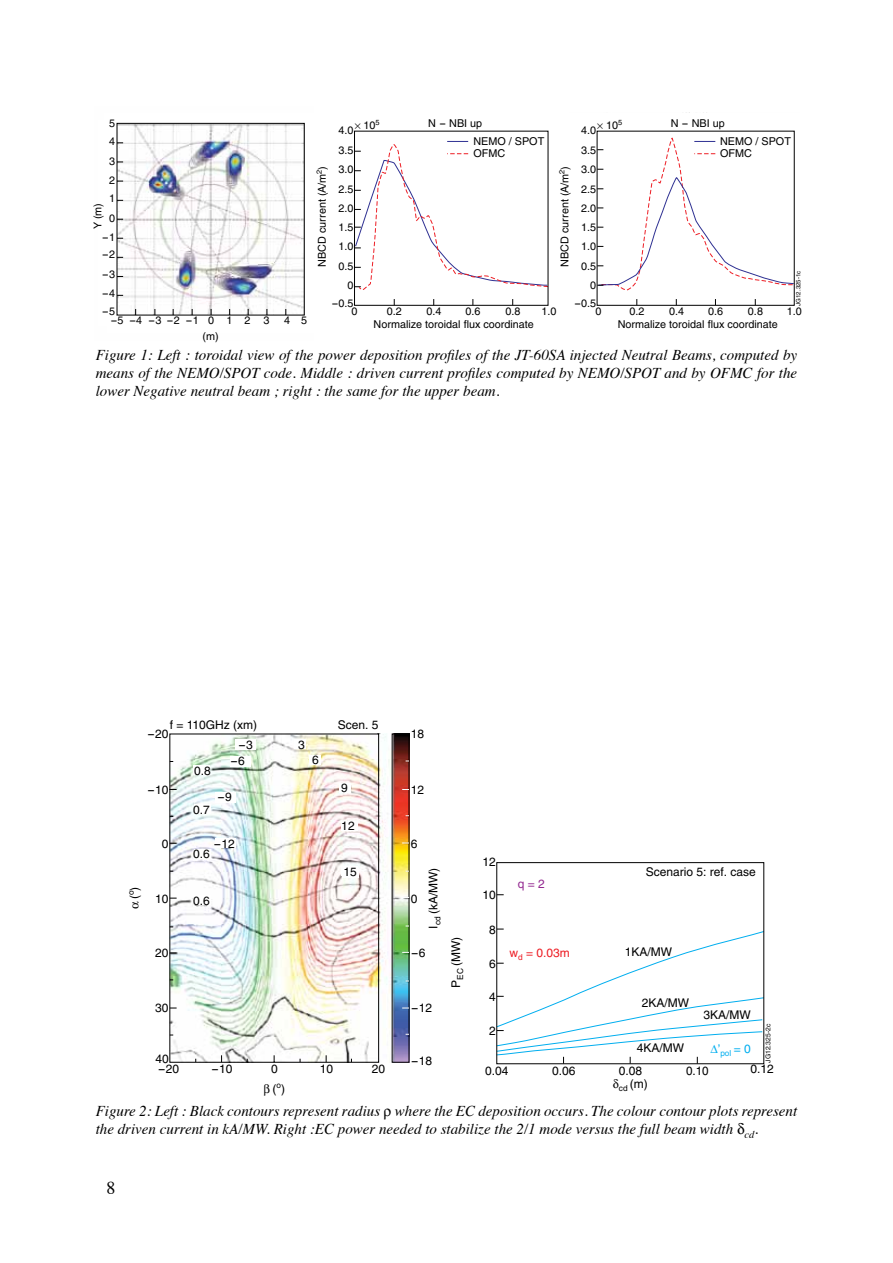
<style>
.page{position:relative;width:893px;height:1263px;background:#fff}
.page>*{position:absolute;margin:0;border:0;box-sizing:border-box;transform-origin:0 0}
.t1{font:18px "Times";color:#000}
.t2{font:italic 15px/18px "Times";color:#000;text-align:justify}
.t3{font:12px/10.5px "Helvetica";color:#000}
.t4{font:12px "Helvetica";color:#000;scale:2 1}
.t5{font:12px "Helvetica";color:#ed1d24}
.t6{font:12px "Helvetica";color:#00aeef}
.t7{font:12px "Helvetica";color:#92278f}
.t8{font:10.8px/19.4px "Helvetica";color:#000}
.t9{font:10.8px/19.8px "Helvetica";color:#000;scale:2 1}
.t10{font:6.75px "Helvetica";color:#000}
.t11{font:6.15px "Helvetica";color:#000}
</style>
<div class="page">
<img style="left:169px;top:733px;width:241px;height:330px">
<svg style="left:498px;top:929px;width:267px;height:134px"></svg>
<div style="left:496px;top:862px;width:268px;height:202px;border:1px solid #000"></div>
<div style="left:597px;top:131px;width:197px;height:175px;border:1px solid #000"></div>
<svg style="left:597px;top:137px;width:198px;height:153px"></svg>
<svg style="left:116px;top:123px;width:433px;height:193px"></svg>
<svg style="left:355px;top:141px;width:194px;height:149px"></svg>
<svg style="left:355px;top:123px;width:5px;height:6px"></svg>
<p class="t8" style="left:109px;top:114px;width:8px;line-height:17.7px">5<br>4</p>
<p class="t8" style="left:109px;top:152px;width:8px;line-height:18.5px;text-align:justify">3<br>2<br>1</p>
<p class="t8" style="left:102px;top:209px;width:15px;line-height:18.8px;text-align:right">0 -1</p>
<p class="t9" style="left:102px;top:245px;width:8px">-2 -3</p>
<p class="t9" style="left:102px;top:284px;width:8px;line-height:18.1px">-4 -5</p>
<p class="t8" style="left:88px;top:229px;width:28px;rotate:-90deg">Y (m)</p>
<p class="t8" style="left:208px;top:311px;width:26px">0 1</p>
<p class="t9" style="left:110px;top:311px;width:17px">-5 -4</p>
<p class="t8" style="left:301px;top:311px;width:8px">5</p>
<p class="t9" style="left:148px;top:311px;width:8px">-3</p>
<p class="t8" style="left:284px;top:311px;width:8px">4</p>
<p class="t9" style="left:167px;top:311px;width:8px">-2</p>
<p class="t8" style="left:263px;top:311px;width:8px">3</p>
<p class="t9" style="left:186px;top:311px;width:8px">-1</p>
<p class="t8" style="left:245px;top:311px;width:8px">2</p>
<p class="t8" style="left:364px;top:115px;width:18px">10<sup>5</sup></p>
<p class="t8" style="left:428px;top:114px;width:56px">N - NBI up</p>
<p class="t8" style="left:339px;top:121px;width:17px">4.0</p>
<p class="t8" style="left:339px;top:140px;width:17px">3.5</p>
<p class="t8" style="left:473px;top:135px;width:72px;line-height:12.5px">NEMO / SPOT<br>OFMC</p>
<p class="t8" style="left:606px;top:115px;width:18px">10<sup>5</sup></p>
<p class="t8" style="left:671px;top:114px;width:56px">N - NBI up</p>
<p class="t8" style="left:581px;top:121px;width:17px">4.0</p>
<p class="t8" style="left:581px;top:140px;width:17px">3.5</p>
<p class="t8" style="left:720px;top:135px;width:72px;line-height:12.5px">NEMO / SPOT<br>OFMC</p>
<p class="t8" style="left:339px;top:160px;width:17px">3.0<br>2.5</p>
<p class="t8" style="left:581px;top:160px;width:17px">3.0<br>2.5</p>
<p class="t8" style="left:312px;top:267px;width:102px;rotate:-90deg">NBCD current (A/m<sup>2</sup>)</p>
<p class="t8" style="left:555px;top:267px;width:102px;rotate:-90deg">NBCD current (A/m<sup>2</sup>)</p>
<p class="t8" style="left:339px;top:198px;width:17px;text-align:right">2.0<br>1.5<br>1.0<br>0.5<br>0</p>
<p class="t9" style="left:331px;top:294px;width:13px">-0.5</p>
<p class="t8" style="left:581px;top:198px;width:17px;text-align:right">2.0<br>1.5<br>1.0<br>0.5<br>0</p>
<p class="t9" style="left:574px;top:294px;width:13px">-0.5</p>
<p class="t11" style="left:795px;top:306px;width:36px;rotate:-90deg">JG12.325-1c</p>
<p class="t8" style="left:351px;top:302px;width:8px">0</p>
<p class="t8" style="left:595px;top:302px;width:8px">0</p>
<p class="t8" style="left:629px;top:302px;width:17px">0.2</p>
<p class="t8" style="left:669px;top:302px;width:17px">0.4</p>
<p class="t8" style="left:708px;top:302px;width:17px">0.6</p>
<p class="t8" style="left:748px;top:302px;width:17px">0.8</p>
<p class="t8" style="left:787px;top:302px;width:17px">1.0</p>
<p class="t8" style="left:387px;top:302px;width:17px">0.2</p>
<p class="t8" style="left:426px;top:302px;width:17px">0.4</p>
<p class="t8" style="left:466px;top:302px;width:17px">0.6</p>
<p class="t8" style="left:505px;top:302px;width:17px">0.8</p>
<p class="t8" style="left:541px;top:302px;width:17px">1.0</p>
<p class="t8" style="left:374px;top:315px;width:162px">Normalize toroidal flux coordinate</p>
<p class="t8" style="left:618px;top:315px;width:162px">Normalize toroidal flux coordinate</p>
<p class="t8" style="left:203px;top:327px;width:18px">(m)</p>
<p class="t2" style="left:96px;top:345px;width:703px">Figure 1: Left : toroidal view of the power deposition profiles of the JT-60SA injected Neutral Beams, computed by means of the NEMO/SPOT code. Middle : driven current profiles computed by NEMO/SPOT and by OFMC for the lower Negative neutral beam ; right : the same for the upper beam.</p>
<p class="t3" style="left:170px;top:719px;width:89px">f = 110GHz (xm)</p>
<p class="t3" style="left:338px;top:719px;width:42px">Scen. 5</p>
<p class="t4" style="left:147px;top:726px;width:12px">-20</p>
<p class="t4" style="left:147px;top:783px;width:12px">-10</p>
<p class="t3" style="left:162px;top:838px;width:8px">0</p>
<p class="t3" style="left:129px;top:899px;width:14px;rotate:-90deg">(<sup>o</sup>)</p>
<p class="t3" style="left:155px;top:893px;width:15px">10</p>
<p class="t3" style="left:155px;top:948px;width:15px">20</p>
<p class="t3" style="left:194px;top:766px;width:18px">0.8</p>
<p class="t4" style="left:238px;top:738px;width:9px">-3</p>
<p class="t4" style="left:230px;top:754px;width:9px">-6</p>
<p class="t3" style="left:193px;top:804px;width:18px">0.7</p>
<p class="t4" style="left:217px;top:790px;width:9px">-9</p>
<p class="t4" style="left:214px;top:837px;width:12px">-12</p>
<p class="t3" style="left:193px;top:849px;width:18px">0.6</p>
<p class="t3" style="left:193px;top:896px;width:18px">0.6</p>
<p class="t3" style="left:298px;top:739px;width:8px">3</p>
<p class="t3" style="left:312px;top:754px;width:8px">6</p>
<p class="t3" style="left:341px;top:782px;width:8px">9</p>
<p class="t3" style="left:341px;top:820px;width:15px">12</p>
<p class="t3" style="left:344px;top:866px;width:15px">15</p>
<p class="t3" style="left:411px;top:728px;width:15px">18</p>
<p class="t3" style="left:411px;top:784px;width:15px">12</p>
<p class="t3" style="left:411px;top:838px;width:8px">6</p>
<p class="t3" style="left:411px;top:893px;width:8px">0</p>
<p class="t3" style="left:428px;top:929px;width:62px;rotate:-90deg">I<sub>cd</sub> (kA/MW)</p>
<p class="t4" style="left:411px;top:946px;width:9px">-6</p>
<p class="t3" style="left:451px;top:988px;width:53px;rotate:-90deg">P<sub>EC</sub> (MW)</p>
<p class="t3" style="left:482px;top:857px;width:15px">12</p>
<p class="t3" style="left:482px;top:890px;width:15px">10</p>
<p class="t3" style="left:489px;top:924px;width:8px">8</p>
<p class="t3" style="left:489px;top:958px;width:8px">6</p>
<p class="t7" style="left:518px;top:877px;width:29px">q = 2</p>
<p class="t5" style="left:509px;top:946px;width:62px">w<sub>d</sub> = 0.03m</p>
<p class="t3" style="left:646px;top:866px;width:112px">Scenario 5: ref. case</p>
<p class="t3" style="left:625px;top:947px;width:49px">1KA/MW</p>
<p class="t3" style="left:489px;top:991px;width:8px">4</p>
<p class="t3" style="left:489px;top:1025px;width:8px">2</p>
<p class="t3" style="left:642px;top:997px;width:49px">2KA/MW</p>
<p class="t3" style="left:155px;top:1003px;width:15px">30</p>
<p class="t4" style="left:411px;top:1001px;width:12px">-12</p>
<p class="t3" style="left:703px;top:1009px;width:49px">3KA/MW</p>
<p class="t10" style="left:764px;top:1063px;width:40px;rotate:-90deg">JG12.325-2c</p>
<p class="t3" style="left:637px;top:1043px;width:49px">4KA/MW</p>
<p class="t6" style="left:710px;top:1042px;width:42px">∆’<sub>pol</sub> = 0</p>
<p class="t3" style="left:155px;top:1053px;width:25px">40 -20</p>
<p class="t4" style="left:211px;top:1062px;width:12px">-10</p>
<p class="t3" style="left:271px;top:1064px;width:8px">0</p>
<p class="t3" style="left:320px;top:1064px;width:15px">10</p>
<p class="t3" style="left:372px;top:1064px;width:15px">20</p>
<p class="t3" style="left:485px;top:1065px;width:25px">0.04</p>
<p class="t3" style="left:552px;top:1065px;width:25px">0.06</p>
<p class="t3" style="left:619px;top:1065px;width:25px">0.08</p>
<p class="t3" style="left:686px;top:1065px;width:24px">0.10</p>
<p class="t3" style="left:751px;top:1064px;width:25px">0.12</p>
<p class="t4" style="left:411px;top:1054px;width:12px">-18</p>
<p class="t3" style="left:272px;top:1083px;width:14px">(<sup>o</sup>)</p>
<p class="t3" style="left:619px;top:1078px;width:30px"><sub>cd</sub> (m)</p>
<p class="t2" style="left:96px;top:1101px;width:703px">Figure 2: Left : Black contours represent radius where the EC deposition occurs. The colour contour plots represent the driven current in kA/MW. Right :EC power needed to stabilize the 2/1 mode versus the full beam width <sub>cd</sub>.</p>
<p class="t1" style="left:106px;top:1171px;width:10px">8</p>
</div>
